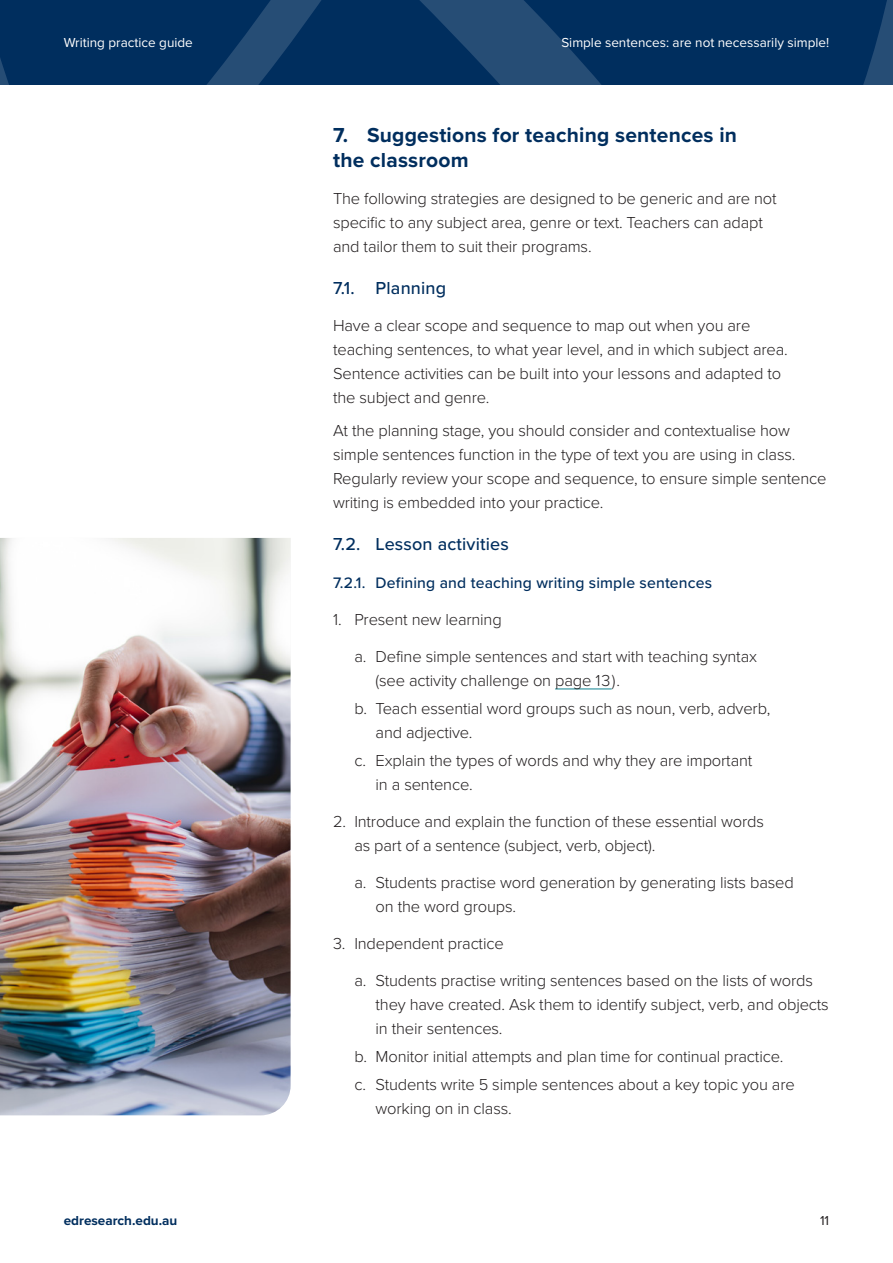
<style>
.page{position:relative;width:893px;height:1263px;background:#fff}
.page>*{position:absolute;margin:0;border:0;box-sizing:border-box;transform-origin:0 0}
.H1_-_List{font:700 21px/25.5px "Proxima Nova";letter-spacing:.01em;color:#002e5e}
.H2_-_List{font:500 18px "Proxima Nova";letter-spacing:.01em;color:#002e5e}
.List_L2{font:300 16.5px/24px "Proxima Nova";letter-spacing:-.01em;color:#231f20}
.List_L1{font:300 16.5px/24px "Proxima Nova";letter-spacing:-.01em;color:#231f20}
.H3_-_List{font:500 15.75px "Proxima Nova";letter-spacing:.01em;color:#002e5e}
.t1{font:13.5px "Proxima Nova";color:#fff}
.t2{font:700 13.5px "Proxima Nova";color:#002e5e}
.t3{font:13.5px "Proxima Nova";color:#231f20}
</style>
<div class="page">
<svg style="left:0;top:0;width:893px;height:85px;background:#073462"></svg>
<hr style="left:555px;top:688px;width:57px;height:1px;background:#108290">
<img style="left:0;top:538px;width:291px;height:577px">
<p class="t1" style="left:64px;top:32px;width:131px">Writing practice guide</p>
<p class="t1" style="left:561px;top:32px;width:269px">Simple sentences: are not necessarily simple!</p>
<h3 class="H1_-_List" style="left:333px;top:121px;width:405px">7. Suggestions for teaching sentences in the classroom</h3>
<p class="List_L2" style="left:333px;top:185px;width:445px">The following strategies are designed to be generic and are not specific to any subject area, genre or text. Teachers can adapt and tailor them to suit their programs.</p>
<h4 class="H2_-_List" style="left:333px;top:275px;width:115px">7.1. Planning</h4>
<p class="List_L2" style="left:333px;top:313px;width:456px">Have a clear scope and sequence to map out when you are teaching sentences, to what year level, and in which subject area.<br>Sentence activities can be built into your lessons and adapted to the subject and genre.</p>
<p class="List_L2" style="left:333px;top:417px;width:495px">At the planning stage, you should consider and contextualise how simple sentences function in the type of text you are using in class.<br>Regularly review your scope and sequence, to ensure simple sentence writing is embedded into your practice.</p>
<h4 class="H2_-_List" style="left:333px;top:531px;width:177px">7.2. Lesson activities</h4>
<h5 class="H3_-_List" style="left:333px;top:571px;width:381px">7.2.1. Defining and teaching writing simple sentences</h5>
<p class="List_L1" style="left:333px;top:607px;width:170px">1. Present new learning</p>
<p class="List_L2" style="left:376px;top:643px;width:383px;text-indent:-21px">a. Define simple sentences and start with teaching syntax (see activity challenge on page 13).</p>
<p class="List_L2" style="left:376px;top:696px;width:396px;text-indent:-21px">b. Teach essential word groups such as noun, verb, adverb, and adjective.</p>
<p class="List_L2" style="left:376px;top:748px;width:378px;text-indent:-21px">c. Explain the types of words and why they are important in a sentence.</p>
<p class="List_L1" style="left:354px;top:809px;width:411px;text-indent:-21px">2. Introduce and explain the function of these essential words as part of a sentence (subject, verb, object).</p>
<p class="List_L2" style="left:376px;top:869px;width:420px;text-indent:-21px">a. Students practise word generation by generating lists based on the word groups.</p>
<p class="List_L1" style="left:333px;top:930px;width:172px">3. Independent practice</p>
<p class="List_L2" style="left:376px;top:967px;width:455px;text-indent:-21px">a. Students practise writing sentences based on the lists of words they have created. Ask them to identify subject, verb, and objects in their sentences.</p>
<p class="List_L2" style="left:354px;top:1043px;width:430px">b. Monitor initial attempts and plan time for continual practice.</p>
<p class="List_L2" style="left:376px;top:1072px;width:421px;text-indent:-21px">c. Students write 5 simple sentences about a key topic you are working on in class.</p>
<p class="t2" style="left:64px;top:1210px;width:115px">edresearch.edu.au</p>
<p class="t3" style="left:820px;top:1210px;width:11px">11</p>
</div>
